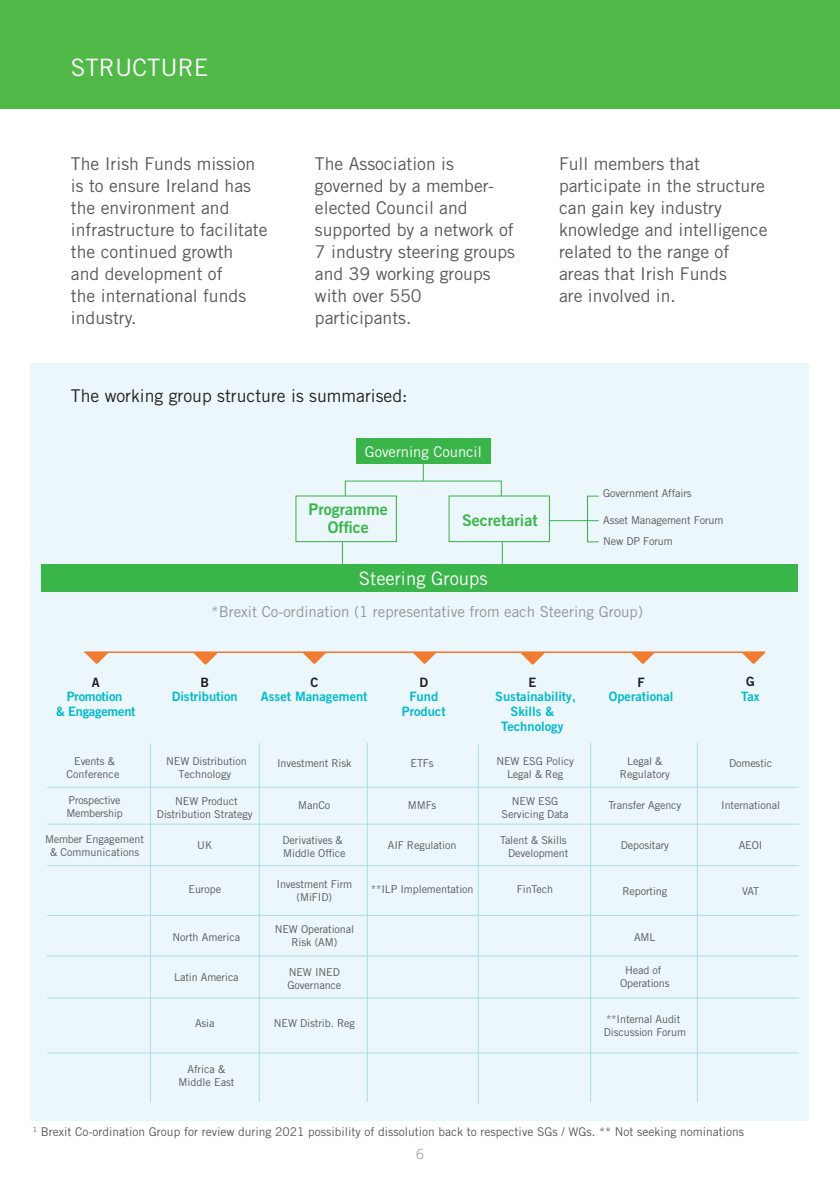
<style>
.page{position:relative;width:840px;height:1191px;background:#fff}
.page>*{position:absolute;margin:0;border:0;box-sizing:border-box;transform-origin:0 0}
.Pa0{font:24px "Trade Gothic LT Std";color:#fff}
.t1{font:18.4px "Trade Gothic LT Std";color:#fff}
.Pa0-2{font:17.6px/22px "Trade Gothic LT Std";color:#57585a}
.Pa0-3{font:17.6px "Trade Gothic LT Std";color:#231f20}
.t2{font:16px/18.4px "Trade Gothic LT Std Bd 2";color:#3ab54a;text-align:center}
.t3{font:15px "Trade Gothic LT Std";color:#939598}
.t4{font:14.8px "Trade Gothic LT Std";color:#fff}
.t5{font:14px "Trade Gothic LT Std";color:#a8a9ad}
.t6{font:13px/14.8px "Trade Gothic LT Std Bd 2";color:#01bad0;text-align:center}
.t7{font:13px/14.8px "Trade Gothic LT Std Bd 2";letter-spacing:-.02em;color:#01bad0;text-align:center}
.bullets{font:12px "Trade Gothic LT Std";color:#57585a}
.t8{font:10.8px/13px "Trade Gothic LT Std";letter-spacing:-.01em;color:#57585a;text-align:center}
.s1{color:#231f20}
</style>
<div class="page">
<div style="left:30px;top:363px;width:779px;height:757px;background:#ebf7fa"></div>
<div style="left:0;top:0;width:839px;height:109px;background:#51b948"></div>
<div style="left:356px;top:438px;width:134px;height:25px;background:#3ab54a"></div>
<div style="left:42px;top:564px;width:755px;height:28px;background:#3ab54a"></div>
<hr style="left:47px;top:786px;width:750px;height:1px;background:#addfe8">
<hr style="left:47px;top:823px;width:750px;height:1px;background:#addfe8">
<hr style="left:47px;top:865px;width:750px;height:1px;background:#addfe8">
<hr style="left:47px;top:915px;width:750px;height:1px;background:#addfe8">
<hr style="left:47px;top:955px;width:750px;height:1px;background:#addfe8">
<hr style="left:47px;top:997px;width:750px;height:1px;background:#addfe8">
<hr style="left:47px;top:1052px;width:750px;height:1px;background:#addfe8">
<hr style="left:150px;top:743px;width:1px;height:359px;background:#addfe8">
<hr style="left:258px;top:743px;width:1px;height:359px;background:#addfe8">
<hr style="left:366px;top:743px;width:1px;height:359px;background:#addfe8">
<hr style="left:477px;top:744px;width:1px;height:359px;background:#addfe8">
<hr style="left:589px;top:743px;width:2px;height:359px;background:#addfe8">
<hr style="left:696px;top:743px;width:1px;height:359px;background:#addfe8">
<div style="left:295px;top:495px;width:101px;height:47px;border:1px solid #3ab54a"></div>
<div style="left:448px;top:495px;width:101px;height:47px;border:1px solid #3ab54a"></div>
<svg style="left:422px;top:464px;width:1px;height:17px"></svg>
<svg style="left:342px;top:542px;width:1px;height:22px"></svg>
<svg style="left:501px;top:542px;width:1px;height:22px"></svg>
<hr style="left:548px;top:520px;width:50px;height:1px;background:#3ab54a">
<div style="left:586px;top:495px;width:13px;height:47px;border:1px solid #3ab54a"></div>
<svg style="left:631px;top:653px;width:23px;height:11px"></svg>
<svg style="left:742px;top:653px;width:22px;height:11px"></svg>
<svg style="left:303px;top:653px;width:23px;height:11px"></svg>
<svg style="left:413px;top:653px;width:23px;height:11px"></svg>
<svg style="left:521px;top:653px;width:23px;height:11px"></svg>
<svg style="left:85px;top:653px;width:23px;height:11px"></svg>
<svg style="left:194px;top:653px;width:23px;height:11px"></svg>
<hr style="left:84px;top:651px;width:680px;height:2px;background:#f17b31">
<p class="Pa0" style="left:71px;top:53px;width:139px">STRUCTURE</p>
<p class="Pa0-2" style="left:71px;top:152px;width:198px">The Irish Funds mission is to ensure Ireland has the environment and infrastructure to facilitate the continued growth<br>and development of<br>the international funds industry.</p>
<p class="Pa0-2" style="left:315px;top:152px;width:180px">The Association is governed by a member&shy;elected Council and</p>
<p class="Pa0-2" style="left:315px;top:218px;width:201px">supported by a network of<br>7 industry steering groups and 39 working groups with over 550</p>
<p class="Pa0-2" style="left:315px;top:306px;width:98px">participants.</p>
<p class="Pa0-2" style="left:558px;top:152px;width:207px">Full members that participate in the structure can gain key industry</p>
<p class="Pa0-2" style="left:558px;top:218px;width:210px">knowledge and intelligence related to the range of areas that Irish Funds<br>are involved in.</p>
<p class="Pa0-3" style="left:71px;top:385px;width:338px">The working group structure is summarised:</p>
<p class="t4" style="left:364px;top:442px;width:118px">Governing Council</p>
<p class="t2" style="left:308px;top:499px;width:81px">Programme<br>Office</p>
<p class="t2" style="left:461px;top:511px;width:77px">Secretariat</p>
<p class="t1" style="left:359px;top:568px;width:130px">Steering Groups</p>
<p class="t8" style="left:602px;top:487px;width:90px">Government Affairs</p>
<p class="t8" style="left:602px;top:534px;width:71px">New DP Forum</p>
<p class="t8" style="left:602px;top:513px;width:122px">Asset Management Forum</p>
<p class="t3" style="left:211px;top:602px;width:433px">*Brexit Co-ordination (1 representative from each Steering Group)</p>
<p class="t6" style="left:495px;top:674px;width:82px"><span class="s1">E<br></span>Sustainability,<br>Skills &amp;<br>Technology</p>
<p class="t6" style="left:740px;top:673px;width:20px"><span class="s1">G<br></span>Tax</p>
<p class="t7" style="left:56px;top:674px;width:81px"><span class="s1">A<br></span>Promotion<br>&amp; Engagement</p>
<p class="t6" style="left:261px;top:674px;width:108px"><span class="s1">C<br></span>Asset Management</p>
<p class="t6" style="left:401px;top:674px;width:45px"><span class="s1">D<br></span>Fund<br>Product</p>
<p class="t6" style="left:608px;top:674px;width:66px"><span class="s1">F<br></span>Operational</p>
<p class="t6" style="left:172px;top:674px;width:68px"><span class="s1">B<br></span>Distribution</p>
<p class="t8" style="left:66px;top:754px;width:54px">Events &amp;<br>Conference</p>
<p class="t8" style="left:66px;top:793px;width:58px;text-align:left">Prospective<br>Membership</p>
<p class="t8" style="left:45px;top:832px;width:100px">Member Engagement &amp; Communications</p>
<p class="t8" style="left:197px;top:838px;width:16px">UK</p>
<p class="t8" style="left:166px;top:754px;width:82px">NEW Distribution<br>Technology</p>
<p class="t8" style="left:157px;top:794px;width:97px">NEW Product<br>Distribution Strategy</p>
<p class="t8" style="left:188px;top:882px;width:34px">Europe</p>
<p class="t8" style="left:172px;top:930px;width:69px">North America</p>
<p class="t8" style="left:174px;top:970px;width:66px">Latin America</p>
<p class="t8" style="left:195px;top:1016px;width:21px">Asia</p>
<p class="t8" style="left:178px;top:1062px;width:58px">Africa &amp;<br>Middle East</p>
<p class="t8" style="left:277px;top:757px;width:76px">Investment Risk</p>
<p class="t8" style="left:298px;top:798px;width:34px">ManCo</p>
<p class="t8" style="left:282px;top:833px;width:64px;text-align:left">Derivatives &amp;<br>Middle Office</p>
<p class="t8" style="left:276px;top:877px;width:77px">Investment Firm (MiFID)</p>
<p class="t8" style="left:274px;top:923px;width:81px">NEW Operational<br>Risk (AM)</p>
<p class="t8" style="left:287px;top:965px;width:55px;text-align:left">NEW INED<br>Governance</p>
<p class="t8" style="left:274px;top:1016px;width:83px">NEW Distrib. Reg</p>
<p class="t8" style="left:410px;top:757px;width:25px">ETFs</p>
<p class="t8" style="left:407px;top:798px;width:30px">MMFs</p>
<p class="t8" style="left:387px;top:838px;width:70px">AIF Regulation</p>
<p class="t8" style="left:370px;top:882px;width:104px">**ILP Implementation</p>
<p class="t8" style="left:496px;top:754px;width:79px">NEW ESG Policy<br>Legal &amp; Reg</p>
<p class="t8" style="left:501px;top:794px;width:68px">NEW ESG<br>Servicing Data</p>
<p class="t8" style="left:500px;top:833px;width:70px;text-align:right">Talent &amp; Skills<br>Development</p>
<p class="t8" style="left:516px;top:882px;width:38px">FinTech</p>
<p class="t8" style="left:619px;top:754px;width:51px">Legal &amp;<br>Regulatory</p>
<p class="t8" style="left:608px;top:798px;width:74px">Transfer Agency</p>
<p class="t8" style="left:620px;top:838px;width:50px">Depositary</p>
<p class="t8" style="left:622px;top:884px;width:46px">Reporting</p>
<p class="t8" style="left:633px;top:930px;width:23px">AML</p>
<p class="t8" style="left:619px;top:964px;width:51px">Head of<br>Operations</p>
<p class="t8" style="left:603px;top:1012px;width:84px;text-align:left">**Internal Audit<br>Discussion Forum</p>
<p class="t8" style="left:728px;top:757px;width:45px">Domestic</p>
<p class="t8" style="left:720px;top:798px;width:60px">International</p>
<p class="t8" style="left:738px;top:838px;width:25px">AEOI</p>
<p class="t8" style="left:741px;top:884px;width:19px">VAT</p>
<p class="bullets" style="left:33px;top:1124px;width:712px"><sup>1</sup> Brexit Co-ordination Group for review during 2021 possibility of dissolution back to respective SGs / WGs. ** Not seeking nominations</p>
<p class="t5" style="left:415px;top:1145px;width:10px">6</p>
</div>
